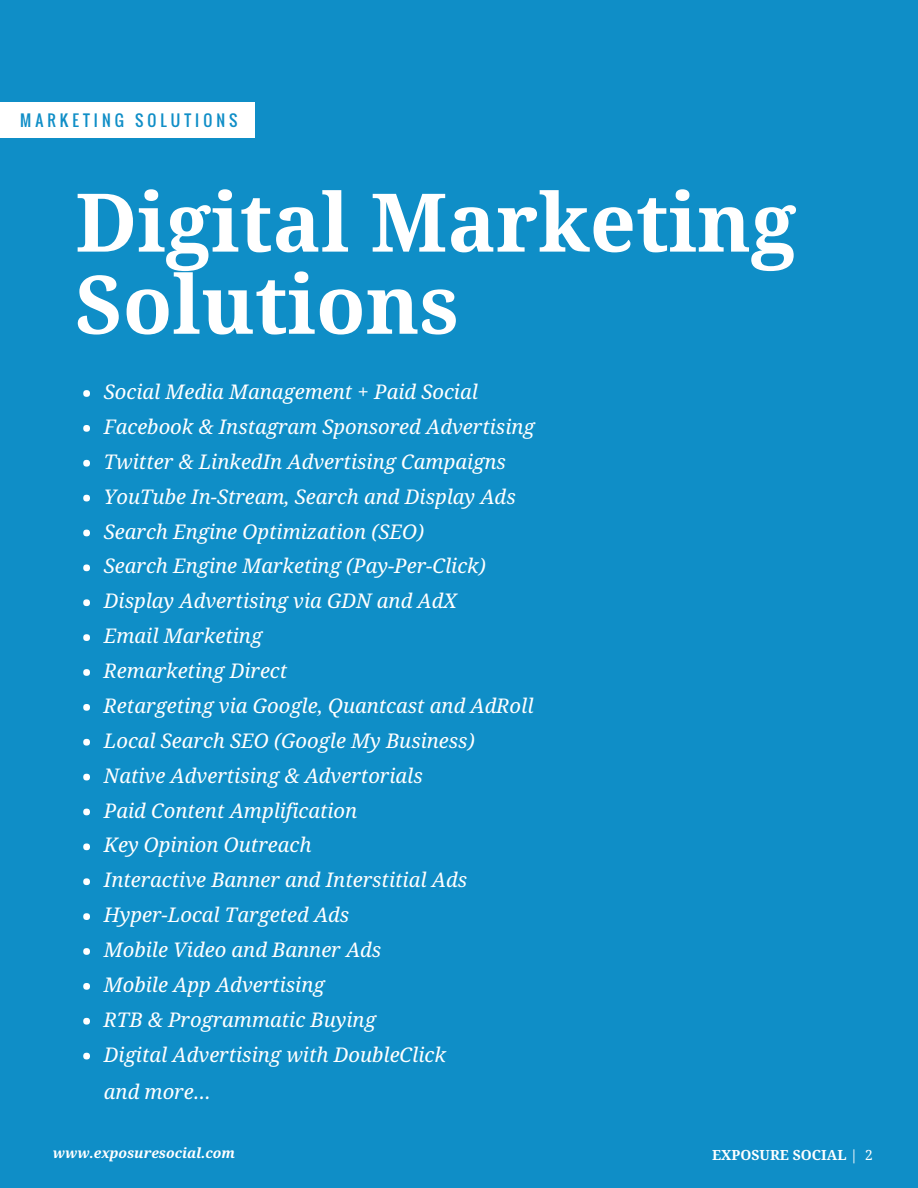
<style>
.page{position:relative;width:918px;height:1188px;background:#0f8ec7}
.page>*{position:absolute;margin:0;border:0;box-sizing:border-box;transform-origin:0 0}
.t1{font:700 81px/82.2px "Droid Serif";color:#fff}
.t2{font:italic 20.25px/34.8px "Droid Serif";color:#fff}
.t3{font:15.6px "Oswald";letter-spacing:.26em;color:#0f8ec7}
.t4{font:italic 700 13.95px "Droid Serif";color:#fff}
.t5{font:700 13.95px "Droid Serif";color:#fff}
.s1{font-weight:400}
</style>
<div class="page">
<div style="left:0;top:102px;width:254px;height:35px;background:#fff"></div>
<div style="left:83px;top:390px;width:7px;height:7px;background:#fff;border-radius:50%"></div>
<div style="left:83px;top:425px;width:7px;height:7px;background:#fff;border-radius:50%"></div>
<div style="left:83px;top:460px;width:7px;height:7px;background:#fff;border-radius:50%"></div>
<div style="left:83px;top:495px;width:7px;height:6px;background:#fff;border-radius:50%"></div>
<div style="left:83px;top:530px;width:7px;height:6px;background:#fff;border-radius:50%"></div>
<div style="left:83px;top:564px;width:7px;height:7px;background:#fff;border-radius:50%"></div>
<div style="left:83px;top:599px;width:7px;height:7px;background:#fff;border-radius:50%"></div>
<div style="left:83px;top:634px;width:7px;height:7px;background:#fff;border-radius:50%"></div>
<div style="left:83px;top:669px;width:7px;height:7px;background:#fff;border-radius:50%"></div>
<div style="left:83px;top:704px;width:7px;height:7px;background:#fff;border-radius:50%"></div>
<div style="left:83px;top:739px;width:7px;height:7px;background:#fff;border-radius:50%"></div>
<div style="left:83px;top:774px;width:7px;height:6px;background:#fff;border-radius:50%"></div>
<div style="left:83px;top:809px;width:7px;height:6px;background:#fff;border-radius:50%"></div>
<div style="left:83px;top:843px;width:7px;height:7px;background:#fff;border-radius:50%"></div>
<div style="left:83px;top:878px;width:7px;height:7px;background:#fff;border-radius:50%"></div>
<div style="left:83px;top:913px;width:7px;height:7px;background:#fff;border-radius:50%"></div>
<div style="left:83px;top:948px;width:7px;height:7px;background:#fff;border-radius:50%"></div>
<div style="left:83px;top:983px;width:7px;height:7px;background:#fff;border-radius:50%"></div>
<div style="left:83px;top:1018px;width:7px;height:7px;background:#fff;border-radius:50%"></div>
<div style="left:83px;top:1053px;width:7px;height:6px;background:#fff;border-radius:50%"></div>
<p class="t3" style="left:20px;top:109px;width:219px">MARKETING SOLUTIONS</p>
<h1 class="t1" style="left:75px;top:183px;width:723px">Digital Marketing<br>Solutions</h1>
<p class="t2" style="left:104px;top:375px;width:432px">Social Media Management + Paid Social Facebook &amp; Instagram Sponsored Advertising Twitter &amp; LinkedIn Advertising Campaigns YouTube In-Stream, Search and Display Ads Search Engine Optimization (SEO)<br>Search Engine Marketing (Pay-Per-Click)<br>Display Advertising via GDN and AdX<br>Email Marketing<br>Remarketing Direct<br>Retargeting via Google, Quantcast and AdRoll Local Search SEO (Google My Business)<br>Native Advertising &amp; Advertorials<br>Paid Content Amplification<br>Key Opinion Outreach<br>Interactive Banner and Interstitial Ads Hyper-Local Targeted Ads<br>Mobile Video and Banner Ads<br>Mobile App Advertising<br>RTB &amp; Programmatic Buying<br>Digital Advertising with DoubleClick</p>
<p class="t2" style="left:104px;top:1075px;width:109px">and more...</p>
<p class="t4" style="left:53px;top:1145px;width:184px">www.exposuresocial.com</p>
<p class="t5" style="left:712px;top:1147px;width:162px">EXPOSURE SOCIAL <span class="s1">| 2</span></p>
</div>
